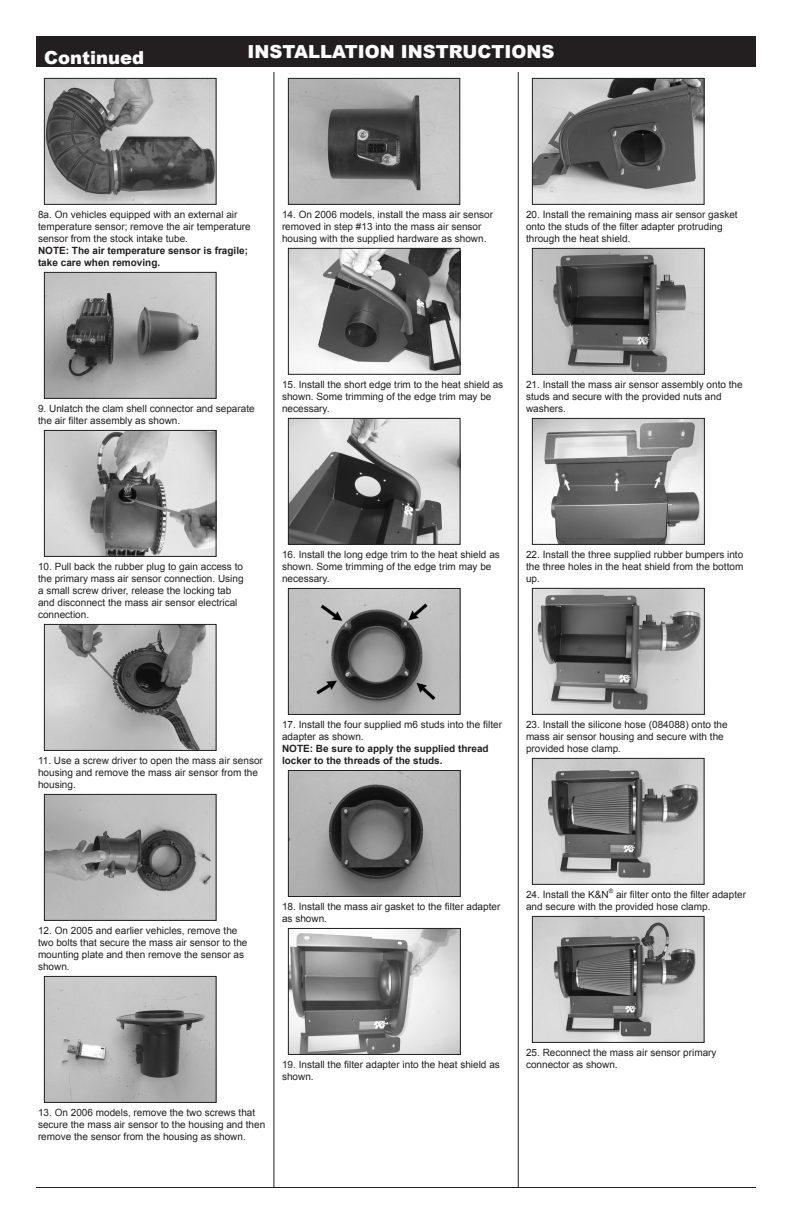
<style>
.page{position:relative;width:792px;height:1224px;background:#fff}
.page>*{position:absolute;margin:0;border:0;box-sizing:border-box;transform-origin:0 0}
.t1{font:900 18px "Arial";color:#fff}
.t2{font:10px/12px "Arial";color:#231f20}
.t3{font:700 10px/12px "Arial";color:#231f20}
.t4{font:6px "Arial";color:#231f20}
</style>
<div class="page">
<div style="left:36px;top:36px;width:720px;height:31px;background:#231f20"></div>
<hr style="left:274px;top:72px;width:1px;height:1116px;background:#231f20">
<hr style="left:518px;top:72px;width:1px;height:1116px;background:#231f20">
<hr style="left:36px;top:1187px;width:720px;height:1px;background:#231f20">
<img style="left:46px;top:80px;width:168px;height:123px">
<div style="left:44px;top:78px;width:172px;height:127px;border:1px solid #231f20"></div>
<img style="left:46px;top:274px;width:168px;height:123px">
<div style="left:44px;top:272px;width:172px;height:127px;border:1px solid #231f20"></div>
<img style="left:46px;top:432px;width:168px;height:123px">
<div style="left:44px;top:430px;width:172px;height:127px;border:1px solid #231f20"></div>
<img style="left:46px;top:626px;width:168px;height:123px">
<div style="left:44px;top:624px;width:172px;height:127px;border:1px solid #231f20"></div>
<img style="left:46px;top:796px;width:168px;height:123px">
<div style="left:44px;top:794px;width:172px;height:127px;border:1px solid #231f20"></div>
<img style="left:46px;top:978px;width:168px;height:123px">
<div style="left:44px;top:976px;width:172px;height:127px;border:1px solid #231f20"></div>
<img style="left:290px;top:80px;width:168px;height:123px">
<div style="left:288px;top:78px;width:172px;height:127px;border:1px solid #231f20"></div>
<img style="left:534px;top:80px;width:168px;height:123px">
<div style="left:532px;top:78px;width:172px;height:127px;border:1px solid #231f20"></div>
<img style="left:290px;top:250px;width:168px;height:123px">
<div style="left:288px;top:248px;width:172px;height:127px;border:1px solid #231f20"></div>
<img style="left:534px;top:250px;width:169px;height:123px">
<div style="left:532px;top:248px;width:173px;height:127px;border:1px solid #231f20"></div>
<img style="left:290px;top:420px;width:168px;height:123px">
<div style="left:288px;top:418px;width:172px;height:127px;border:1px solid #231f20"></div>
<img style="left:534px;top:420px;width:169px;height:123px">
<div style="left:532px;top:418px;width:173px;height:127px;border:1px solid #231f20"></div>
<img style="left:290px;top:590px;width:168px;height:123px">
<div style="left:288px;top:588px;width:172px;height:127px;border:1px solid #231f20"></div>
<img style="left:534px;top:590px;width:169px;height:123px">
<div style="left:532px;top:588px;width:173px;height:127px;border:1px solid #231f20"></div>
<img style="left:290px;top:772px;width:169px;height:123px">
<div style="left:288px;top:770px;width:173px;height:127px;border:1px solid #231f20"></div>
<img style="left:534px;top:760px;width:168px;height:123px">
<div style="left:532px;top:758px;width:172px;height:127px;border:1px solid #231f20"></div>
<img style="left:290px;top:930px;width:169px;height:123px">
<div style="left:288px;top:928px;width:173px;height:127px;border:1px solid #231f20"></div>
<img style="left:534px;top:918px;width:168px;height:123px">
<div style="left:532px;top:916px;width:172px;height:127px;border:1px solid #231f20"></div>
<p class="t1" style="left:44px;top:44px;width:102px">Continued</p>
<p class="t1" style="left:247px;top:38px;width:309px">INSTALLATION INSTRUCTIONS</p>
<p class="t2" style="left:38px;top:209px;width:214px">8a. On vehicles equipped with an external air temperature sensor; remove the air temperature sensor from the stock intake tube.</p>
<p class="t3" style="left:38px;top:245px;width:212px">NOTE: The air temperature sensor is fragile; take care when removing.</p>
<p class="t2" style="left:282px;top:209px;width:213px">14. On 2006 models, install the mass air sensor removed in step #13 into the mass air sensor housing with the supplied hardware as shown.</p>
<p class="t2" style="left:526px;top:209px;width:213px">20. Install the remaining mass air sensor gasket</p>
<p class="t2" style="left:526px;top:221px;width:198px">onto the studs of the filter adapter protruding through the heat shield.</p>
<p class="t2" style="left:38px;top:403px;width:218px">9. Unlatch the clam shell connector and separate the air filter assembly as shown.</p>
<p class="t2" style="left:282px;top:379px;width:223px">15. Install the short edge trim to the heat shield as shown. Some trimming of the edge trim may be necessary.</p>
<p class="t2" style="left:526px;top:379px;width:218px">21. Install the mass air sensor assembly onto the studs and secure with the provided nuts and</p>
<p class="t2" style="left:526px;top:403px;width:42px">washers.</p>
<p class="t2" style="left:38px;top:561px;width:207px">10. Pull back the rubber plug to gain access to the primary mass air sensor connection. Using a small screw driver, release the locking tab and disconnect the mass air sensor electrical connection.</p>
<p class="t2" style="left:282px;top:549px;width:219px">16. Install the long edge trim to the heat shield as shown. Some trimming of the edge trim may be necessary.</p>
<p class="t2" style="left:526px;top:549px;width:219px;text-align:justify">22. Install the three supplied rubber bumpers into the three holes in the heat shield from the bottom up.</p>
<p class="t2" style="left:38px;top:755px;width:226px">11. Use a screw driver to open the mass air sensor housing and remove the mass air sensor from the housing.</p>
<p class="t2" style="left:282px;top:719px;width:222px">17. Install the four supplied m6 studs into the filter adapter as shown.</p>
<p class="t3" style="left:282px;top:743px;width:208px">NOTE: Be sure to apply the supplied thread locker to the threads of the studs.</p>
<p class="t2" style="left:526px;top:719px;width:203px">23. Install the silicone hose (084088) onto the mass air sensor housing and secure with the provided hose clamp.</p>
<p class="t2" style="left:38px;top:925px;width:211px">12. On 2005 and earlier vehicles, remove the two bolts that secure the mass air sensor to the mounting plate and then remove the sensor as shown.</p>
<p class="t2" style="left:282px;top:901px;width:220px">18. Install the mass air gasket to the filter adapter as shown.</p>
<p class="t2" style="left:526px;top:889px;width:84px">24. Install the K&amp;N</p>
<p class="t4" style="left:609px;top:887px;width:6px">®</p>
<p class="t2" style="left:526px;top:889px;width:222px;text-indent:90px">air filter onto the filter adapter and secure with the provided hose clamp.</p>
<p class="t2" style="left:38px;top:1107px;width:229px">13. On 2006 models, remove the two screws that secure the mass air sensor to the housing and then remove the sensor from the housing as shown.</p>
<p class="t2" style="left:282px;top:1059px;width:219px">19. Install the filter adapter into the heat shield as shown.</p>
<p class="t2" style="left:526px;top:1047px;width:192px">25. Reconnect the mass air sensor primary connector as shown.</p>
</div>
